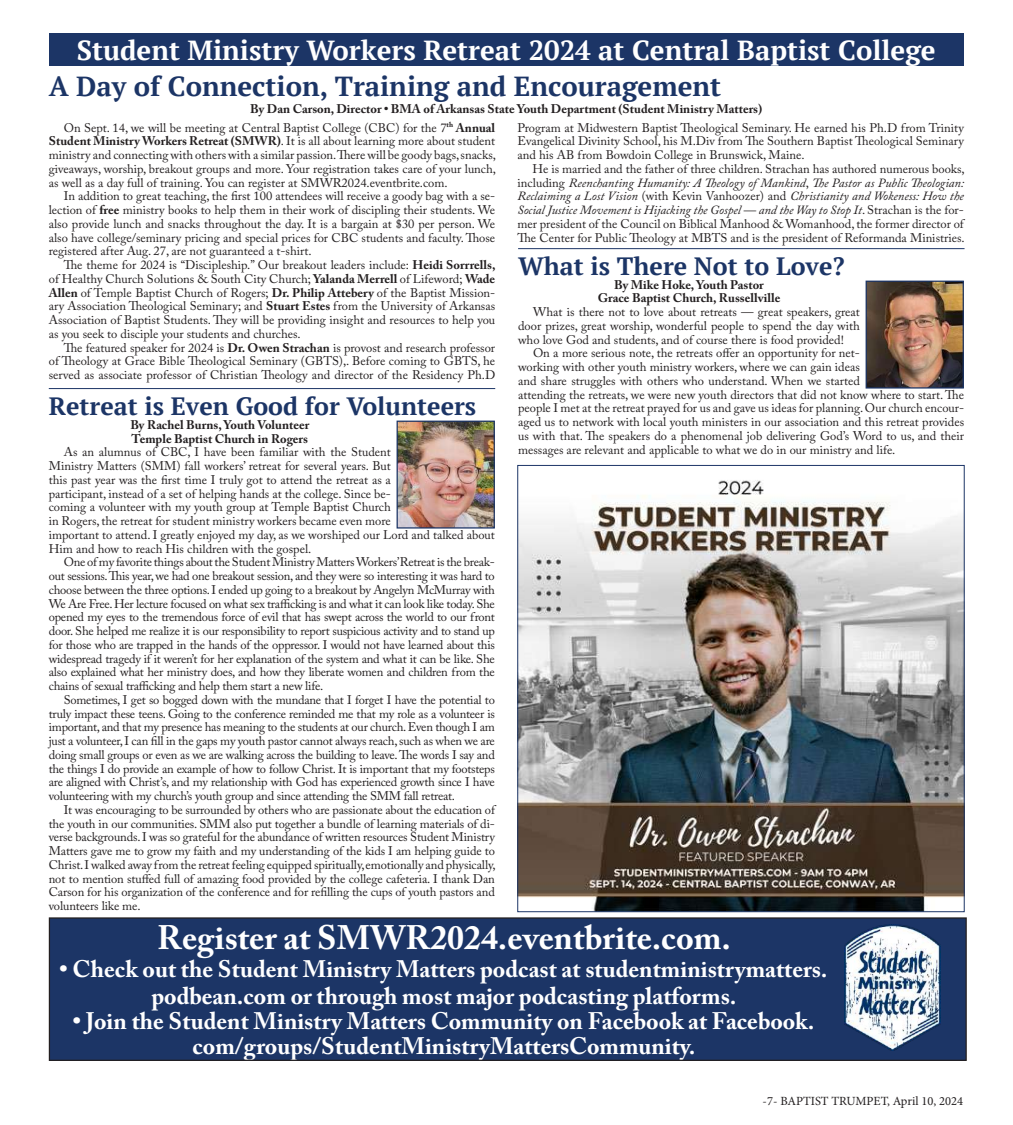
<style>
.page{position:relative;width:1013px;height:1125px;background:#fff}
.page>*{position:absolute;margin:0;border:0;box-sizing:border-box;transform-origin:0 0}
.t1{font:700 33.75px "Adobe Caslon Pro";color:#fff}
.t2{font:700 27.5px "PT Serif";color:#fff}
.t3{font:700 27.5px "PT Serif";color:#1c3566}
.t4{font:700 25px "PT Serif";color:#1c3566}
.t5{font:700 23.75px/27.5px "Adobe Caslon Pro";color:#fff;text-align:center}
.t6{font:12.5px/13.8px "Adobe Caslon Pro";color:#231f20;text-align:justify}
.t7{font:700 12.5px/13.8px "Adobe Caslon Pro";color:#231f20}
.t8{font:12.5px "Minion Pro";color:#231f20}
.s1{font-weight:700}
.s2{font-style:italic}
</style>
<div class="page">
<div style="left:49px;top:918px;width:917px;height:142px;background:#1c3566"></div>
<div style="left:49px;top:917px;width:917px;height:144px;border:1px solid #231f20"></div>
<img style="left:844px;top:924px;width:96px;height:127px">
<div style="left:49px;top:34px;width:914px;height:32px;background:#1c3566"></div>
<img style="left:519px;top:480px;width:443px;height:430px">
<img style="left:398px;top:423px;width:95px;height:104px">
<div style="left:396px;top:421px;width:99px;height:108px;border:1px solid #1c3566"></div>
<img style="left:867px;top:283px;width:94px;height:104px">
<div style="left:865px;top:281px;width:98px;height:108px;border:1px solid #1c3566"></div>
<hr style="left:49px;top:388px;width:446px;height:1px;background:#1c3566">
<hr style="left:518px;top:248px;width:446px;height:1px;background:#1c3566">
<h2 class="t2" style="left:77px;top:33px;width:860px">Student Ministry Workers Retreat 2024 at Central Baptist College</h2>
<h2 class="t3" style="left:49px;top:68px;width:674px">A Day of Connection, Training and Encouragement</h2>
<p class="t7" style="left:250px;top:102px;width:513px">By Dan Carson, Director • BMA of Arkansas State Youth Department (Student Ministry Matters)</p>
<p class="t6" style="left:49px;top:120px;width:449px;text-indent:15px">On Sept. 14, we will be meeting at Central Baptist College (CBC) for the 7<sup>th</sup> <span class="s1">Annual Student Ministry Workers Retreat (SMWR)</span>. It is all about learning more about student ministry and connecting with others with a similar passion. There will be goody bags, snacks, giveaways, worship, breakout groups and more. Your registration takes care of your lunch, as well as a day full of training. You can register at SMWR2024.eventbrite.com.</p>
<p class="t6" style="left:49px;top:189px;width:448px;text-indent:15px">In addition to great teaching, the first 100 attendees will receive a goody bag with a se&shy;lection of <span class="s1">free</span> ministry books to help them in their work of discipling their students. We also provide lunch and snacks throughout the day. It is a bargain at $30 per person. We also have college/seminary pricing and special prices for CBC students and faculty. Those registered after Aug. 27, are not guaranteed a t-shirt.</p>
<p class="t6" style="left:49px;top:258px;width:448px;text-indent:15px">The theme for 2024 is “Discipleship.” Our breakout leaders include: <span class="s1">Heidi Sorrrells, </span>of Healthy Church Solutions &amp; South City Church; <span class="s1">Yalanda Merrell</span> of Lifeword; <span class="s1">Wade Allen</span> of Temple Baptist Church of Rogers; <span class="s1">Dr. Philip Attebery</span> of the Baptist Mission&shy;ary Association Theological Seminary; and <span class="s1">Stuart Estes</span> from the University of Arkansas Association of Baptist Students. They will be providing insight and resources to help you as you seek to disciple your students and churches.</p>
<p class="t6" style="left:49px;top:340px;width:448px;text-indent:15px">The featured speaker for 2024 is <span class="s1">Dr. Owen Strachan</span> is provost and research professor of Theology at Grace Bible Theological Seminary (GBTS),. Before coming to GBTS, he served as associate professor of Christian Theology and director of the Residency Ph.D</p>
<p class="t6" style="left:517px;top:120px;width:448px">Program at Midwestern Baptist Theological Seminary. He earned his Ph.D from Trinity Evangelical Divinity School, his M.Div from The Southern Baptist Theological Seminary and his AB from Bowdoin College in Brunswick, Maine.</p>
<p class="t6" style="left:517px;top:162px;width:449px;text-indent:15px">He is married and the father of three children. Strachan has authored numerous books, including <span class="s2">Reenchanting Humanity: A Theology of Mankind</span>, <span class="s2">The Pastor as Public Theologian:<br>Reclaiming a Lost Vision</span> (with Kevin Vanhoozer) and <span class="s2">Christianity and Wokeness: How the Social Justice Movement is Hijacking the Gospel — and the Way to Stop It</span>. Strachan is the for&shy;mer president of the Council on Biblical Manhood &amp; Womanhood, the former director of The Center for Public Theology at MBTS and is the president of Reformanda Ministries.</p>
<h3 class="t4" style="left:518px;top:250px;width:328px">What is There Not to Love?</h3>
<p class="t7" style="left:597px;top:277px;width:184px;text-align:center">By Mike Hoke, Youth Pastor<br>Grace Baptist Church, Russellville</p>
<p class="t6" style="left:518px;top:305px;width:343px;text-indent:15px">What is there not to love about retreats — great speakers, great door prizes, great worship, wonderful people to spend the day with who love God and students, and of course there is food provided!</p>
<p class="t6" style="left:518px;top:346px;width:447px;text-align:left;text-indent:15px">On a more serious note, the retreats offer an opportunity for net-<br>working with other youth ministry workers, where we can gain ideas<br>and share struggles with others who understand. When we started<br>attending the retreats, we were new youth directors that did not know where to start. The people I met at the retreat prayed for us and gave us ideas for planning. Our church encour&shy;aged us to network with local youth ministers in our association and this retreat provides us with that. The speakers do a phenomenal job delivering God’s Word to us, and their messages are relevant and applicable to what we do in our ministry and life.</p>
<h3 class="t4" style="left:49px;top:390px;width:429px">Retreat is Even Good for Volunteers</h3>
<p class="t7" style="left:130px;top:418px;width:180px">By Rachel Burns, Youth Volunteer<br>Temple Baptist Church in Rogers</p>
<p class="t6" style="left:49px;top:445px;width:447px;text-align:left;text-indent:15px">As an alumnus of CBC, I have been familiar with the Student<br>Ministry Matters (SMM) fall workers’ retreat for several years. But<br>this past year was the first time I truly got to attend the retreat as a<br>participant, instead of a set of helping hands at the college. Since be-<br>coming a volunteer with my youth group at Temple Baptist Church<br>in Rogers, the retreat for student ministry workers became even more<br>important to attend. I greatly enjoyed my day, as we worshiped our Lord and talked about Him and how to reach His children with the gospel.</p>
<p class="t6" style="left:49px;top:555px;width:447px;text-indent:15px">One of my favorite things about the Student Ministry Matters Workers’Retreat is the break&shy;out sessions. This year, we had one breakout session, and they were so interesting it was hard to choose between the three options. I ended up going to a breakout by Angelyn McMurray with We Are Free. Her lecture focused on what sex trafficking is and what it can look like today. She opened my eyes to the tremendous force of evil that has swept across the world to our front door. She helped me realize it is our responsibility to report suspicious activity and to stand up for those who are trapped in the hands of the oppressor. I would not have learned about this widespread tragedy if it weren’t for her explanation of the system and what it can be like. She also explained what her ministry does, and how they liberate women and children from the chains of sexual trafficking and help them start a new life.</p>
<p class="t6" style="left:49px;top:693px;width:447px;text-indent:15px">Sometimes, I get so bogged down with the mundane that I forget I have the potential to truly impact these teens. Going to the conference reminded me that my role as a volunteer is important, and that my presence has meaning to the students at our church. Even though I am just a volunteer, I can fill in the gaps my youth pastor cannot always reach, such as when we are doing small groups or even as we are walking across the building to leave. The words I say and the things I do provide an example of how to follow Christ. It is important that my footsteps are aligned with Christ’s, and my relationship with God has experienced growth since I have volunteering with my church’s youth group and since attending the SMM fall retreat.</p>
<p class="t6" style="left:49px;top:803px;width:448px;text-indent:15px">It was encouraging to be surrounded by others who are passionate about the education of the youth in our communities. SMM also put together a bundle of learning materials of di&shy;verse backgrounds. I was so grateful for the abundance of written resources Student Ministry Matters gave me to grow my faith and my understanding of the kids I am helping guide to Christ. I walked away from the retreat feeling equipped spiritually, emotionally and physically, not to mention stuffed full of amazing food provided by the college cafeteria. I thank Dan Carson for his organization of the conference and for refilling the cups of youth pastors and volunteers like me.</p>
<h1 class="t1" style="left:157px;top:918px;width:575px">Register at SMWR2024.eventbrite.com.</h1>
<h3 class="t5" style="left:60px;top:955px;width:769px">• Check out the Student Ministry Matters podcast at studentministrymatters. podbean.com or through most major podcasting platforms.</h3>
<h3 class="t5" style="left:73px;top:1008px;width:743px;line-height:25px">• Join the Student Ministry Matters Community on Facebook at Facebook. com/groups/StudentMinistryMattersCommunity.</h3>
<p class="t8" style="left:762px;top:1092px;width:202px">-7- BAPTIST TRUMPET, April 10, 2024</p>
</div>
